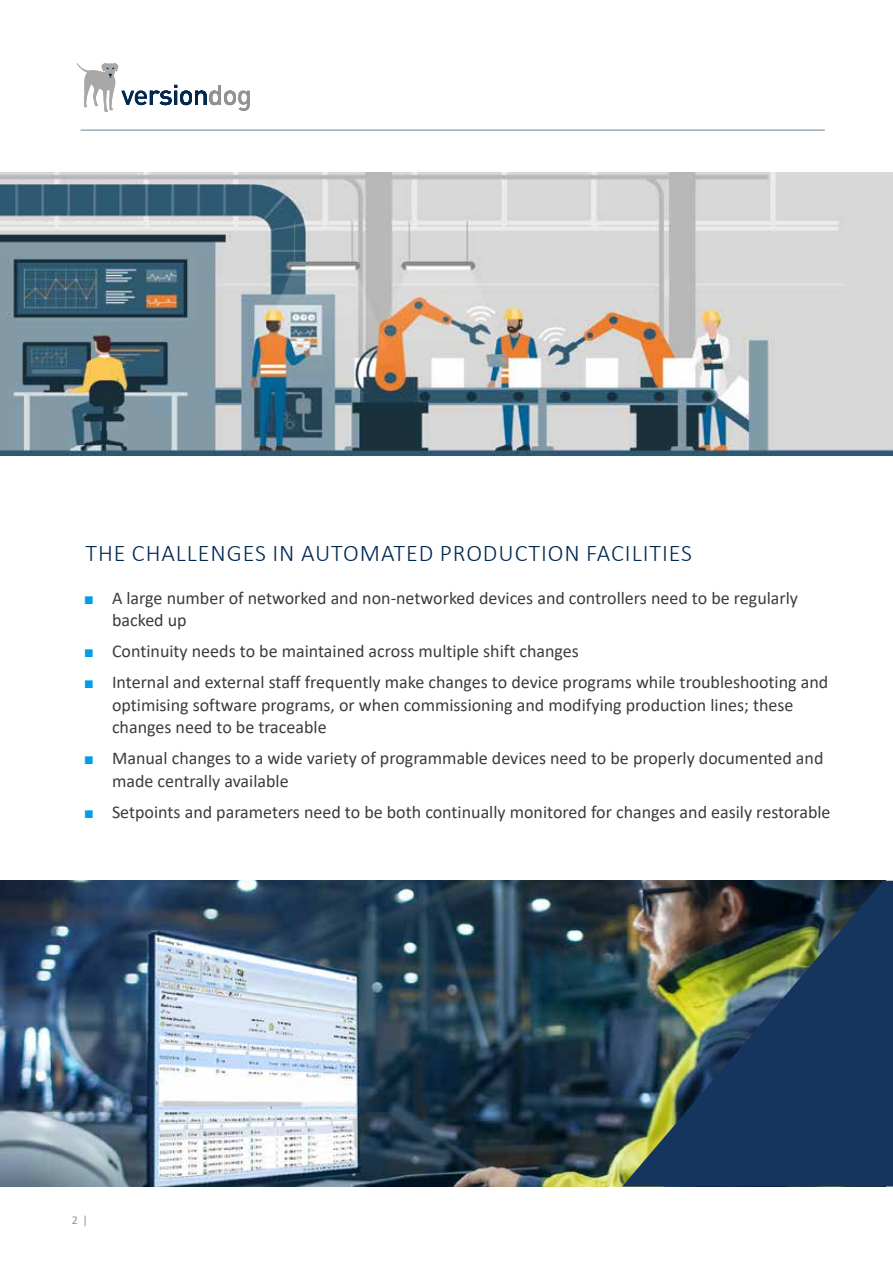
<style>
.page{position:relative;width:893px;height:1263px;background:#fff}
.page>*{position:absolute;margin:0;border:0;box-sizing:border-box;transform-origin:0 0}
.t1{font:300 24px "Calibri";letter-spacing:.04em;color:#002851}
.t2{font:18px/22.5px "Calibri";color:#3c3c3b}
.t3{font:12px "Calibri";color:#929292}
.s1{font-family:"Arial Narrow";font-size:16.5px;color:#009fe3}
</style>
<div class="page">
<svg style="left:77px;top:63px;width:173px;height:49px"></svg>
<hr style="left:81px;top:130px;width:744px;height:1px;background:#6b8799">
<img style="left:0;top:881px;width:622px;height:305px">
<img style="left:622px;top:881px;width:271px;height:305px">
<img style="left:0;top:173px;width:893px;height:282px">
<h1 class="t1" style="left:86px;top:538px;width:608px">THE CHALLENGES IN AUTOMATED PRODUCTION FACILITIES</h1>
<p class="t2" style="left:112px;top:586px;width:687px;text-indent:-27px"><span class="s1">■</span> A large number of networked and non-networked devices and controllers need to be regularly backed up</p>
<p class="t2" style="left:85px;top:640px;width:495px"><span class="s1">■</span> Continuity needs to be maintained across multiple shift changes</p>
<p class="t2" style="left:112px;top:671px;width:718px;text-indent:-27px"><span class="s1">■</span> Internal and external staff frequently make changes to device programs while troubleshooting and optimising software programs, or when commissioning and modifying production lines; these changes need to be traceable</p>
<p class="t2" style="left:112px;top:747px;width:713px;text-indent:-27px"><span class="s1">■</span> Manual changes to a wide variety of programmable devices need to be properly documented and made centrally available</p>
<p class="t2" style="left:85px;top:800px;width:747px"><span class="s1">■</span> Setpoints and parameters need to be both continually monitored for changes and easily restorable</p>
<p class="t3" style="left:72px;top:1212px;width:18px">2 |</p>
</div>
